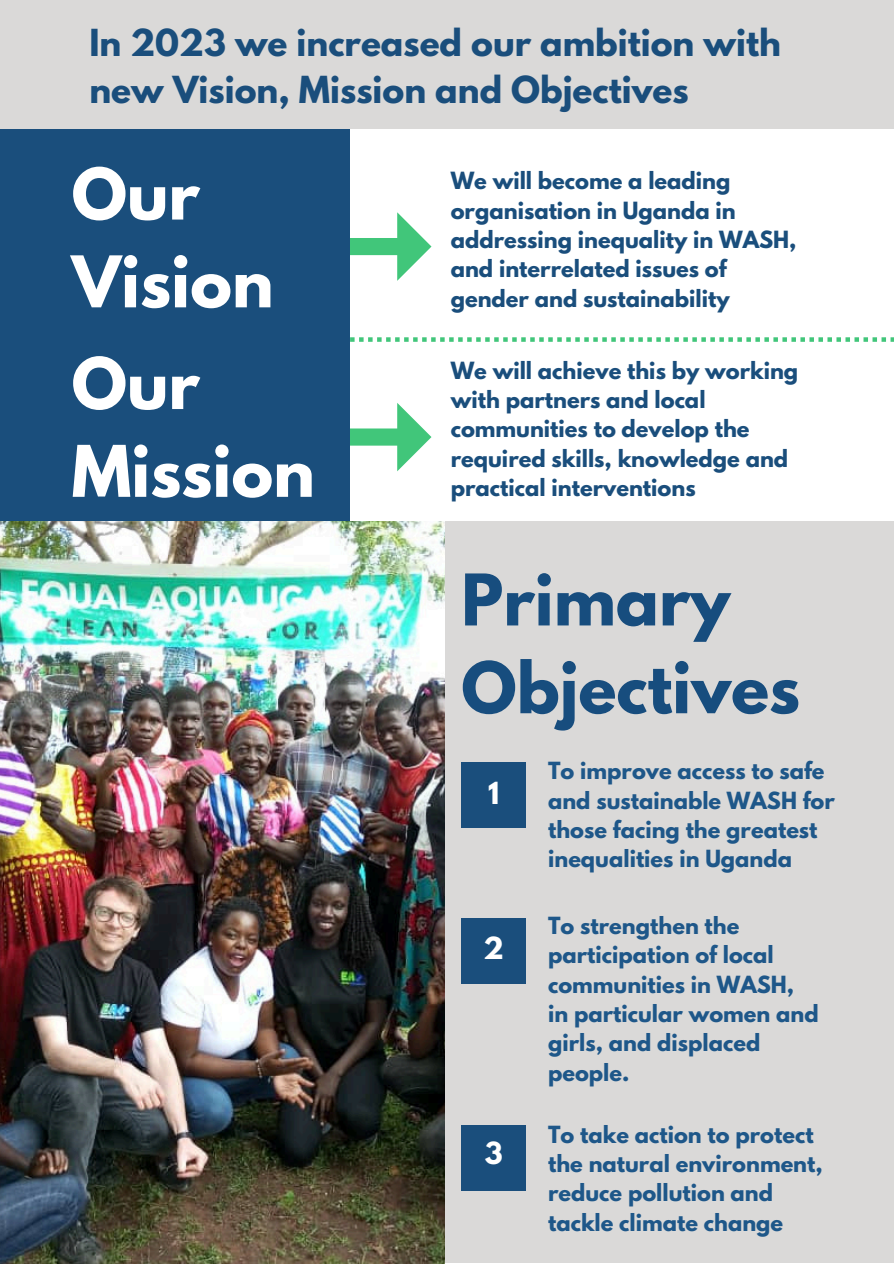
<style>
.page{position:relative;width:894px;height:1264px;background:#fff}
.page>*{position:absolute;margin:0;border:0;box-sizing:border-box;transform-origin:0 0}
.t1{font:700 63px/87.8px "League Spartan";color:#fff}
.t2{font:700 63px/87.8px "League Spartan";color:#174d7e}
.t3{font:700 33px/46.2px "League Spartan";color:#1a4e7c}
.t4{font:700 27px "League Spartan";color:#fff}
.t5{font:700 21px/29.2px "League Spartan";color:#1e5789}
.t6{font:700 21px/29.2px "League Spartan";color:#1a4e7c}
</style>
<div class="page">
<svg style="left:350px;top:403px;width:81px;height:68px"></svg>
<svg style="left:350px;top:212px;width:81px;height:69px"></svg>
<div style="left:0;top:128px;width:350px;height:443px;background:#1a4e7c"></div>
<div style="left:412px;top:522px;width:481px;height:740px;background:#dad9d8"></div>
<div style="left:461px;top:762px;width:65px;height:65px;background:#1a4e7c"></div>
<div style="left:461px;top:918px;width:65px;height:65px;background:#1a4e7c"></div>
<div style="left:461px;top:1124px;width:65px;height:66px;background:#1a4e7c"></div>
<img style="left:0;top:522px;width:444px;height:741px">
<svg style="left:350px;top:337px;width:543px;height:5px"></svg>
<div style="left:0;top:0;width:893px;height:128px;background:#dad9d8"></div>
<p class="t3" style="left:89px;top:24px;width:692px">In 2023 we increased our ambition with new Vision, Mission and Objectives</p>
<h1 class="t1" style="left:72px;top:158px;width:203px">Our<br>Vision</h1>
<p class="t6" style="left:450px;top:169px;width:347px">We will become a leading organisation in Uganda in addressing inequality in WASH, and interrelated issues of gender and sustainability</p>
<p class="t1" style="left:72px;top:348px;width:244px">Our<br>Mission</p>
<p class="t6" style="left:450px;top:358px;width:349px">We will achieve this by working with partners and local communities to develop the required skills, knowledge and practical interventions</p>
<p class="t2" style="left:461px;top:564px;width:340px">Primary<br>Objectives</p>
<p class="t4" style="left:488px;top:780px;width:13px">1</p>
<p class="t4" style="left:483px;top:935px;width:22px">2</p>
<p class="t4" style="left:484px;top:1139px;width:19px">3</p>
<h1 class="t5" style="left:548px;top:759px;width:288px">To improve access to safe and sustainable WASH for those facing the greatest inequalities in Uganda</h1>
<p class="t5" style="left:548px;top:913px;width:247px">To strengthen the participation of local communities in WASH,</p>
<p class="t5" style="left:548px;top:1001px;width:272px">in particular women and girls, and displaced people.</p>
<h1 class="t5" style="left:548px;top:1122px;width:276px">To take action to protect the natural environment, reduce pollution and tackle climate change</h1>
</div>
